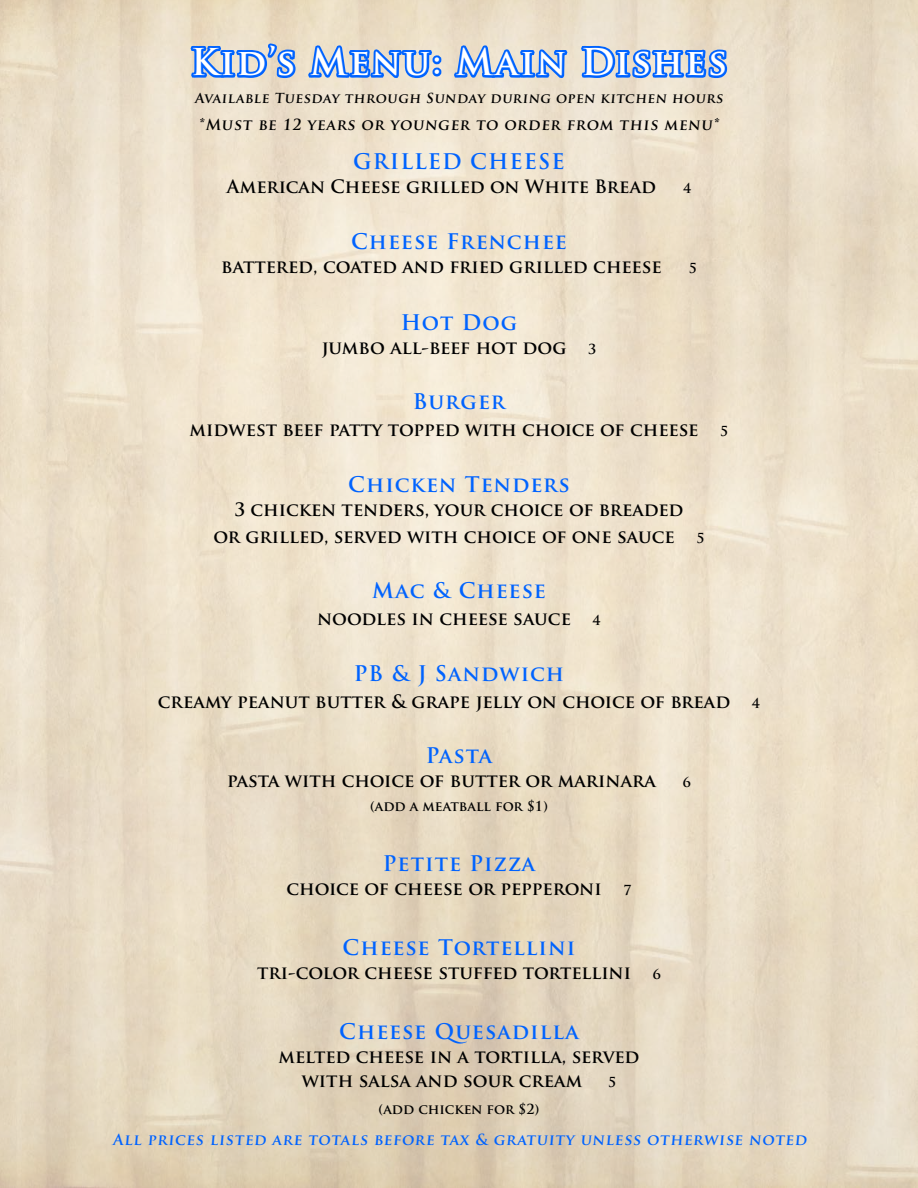
<style>
.page{position:relative;width:918px;height:1188px;background:#fff}
.page>*{position:absolute;margin:0;border:0;box-sizing:border-box;transform-origin:0 0}
.t1{font:700 36px "Trajan Pro";letter-spacing:.05em;color:#fff}
.t2{font:700 21px "Trajan Pro";letter-spacing:.05em;color:#0063ff}
.t3{font:700 18px/27px "Trajan Pro";color:#000;text-align:center}
.t4{font:700 15px "Trajan Pro";letter-spacing:.05em;color:#0063ff}
.t5{font:700 15px "Trajan Pro";letter-spacing:.05em;color:#000}
.t6{font:700 13.5px "Trajan Pro";letter-spacing:.03em;color:#000}
.t7{font:700 13.5px "Trajan Pro";color:#000}
.s1{font-size:13.5px}
</style>
<div class="page">
<img style="left:0;top:0;width:918px;height:1188px">
<svg style="left:189px;top:41px;width:110px;height:162px;background:#d1d0cf"></svg>
<svg style="left:306px;top:0;width:128px;height:386px;background:#e5ded2"></svg>
<div style="left:433px;top:68px;width:8px;height:8px;border:4px solid #0063ff;border-radius:50%"></div>
<div style="left:433px;top:55px;width:8px;height:9px;border:4px solid #0063ff;border-radius:50%"></div>
<svg style="left:452px;top:0;width:117px;height:386px;background:#e3dccf"></svg>
<svg style="left:579px;top:18px;width:151px;height:124px;background:#c8cdd5"></svg>
<h1 class="t1" style="left:191px;top:40px;width:538px">Kid’s Menu: Main Dishes</h1>
<p class="t6" style="left:195px;top:90px;width:531px">Available Tuesday through Sunday during open kitchen hours</p>
<p class="t5" style="left:199px;top:115px;width:523px">*Must be 12 years or younger to order from this menu*</p>
<p class="t2" style="left:353px;top:149px;width:213px">GRILLED CHEESE</p>
<p class="t3" style="left:227px;top:173px;width:431px">American Cheese grilled on White Bread</p>
<p class="t7" style="left:683px;top:180px;width:10px">4</p>
<p class="t2" style="left:351px;top:228px;width:217px">Cheese Frenchee</p>
<p class="t3" style="left:221px;top:253px;width:442px">battered, coated and fried grilled cheese</p>
<p class="t7" style="left:689px;top:259px;width:10px">5</p>
<p class="t2" style="left:401px;top:309px;width:118px">Hot Dog</p>
<p class="t3" style="left:322px;top:334px;width:276px">jumbo all-beef hot dog <span class="s1">3</span></p>
<p class="t2" style="left:413px;top:389px;width:94px">Burger</p>
<p class="t3" style="left:190px;top:416px;width:540px">midwest beef patty topped with choice of cheese <span class="s1">5</span></p>
<p class="t2" style="left:348px;top:471px;width:223px">Chicken Tenders</p>
<p class="t3" style="left:213px;top:496px;width:493px">3 chicken tenders, your choice of breaded<br>or grilled, served with choice of one sauce <span class="s1">5</span></p>
<p class="t2" style="left:372px;top:578px;width:175px">Mac &amp; Cheese</p>
<p class="t3" style="left:317px;top:605px;width:285px">noodles in cheese sauce <span class="s1">4</span></p>
<p class="t2" style="left:354px;top:660px;width:212px">PB &amp; J Sandwich</p>
<p class="t3" style="left:158px;top:688px;width:604px">creamy peanut butter &amp; grape jelly on choice of bread <span class="s1">4</span></p>
<p class="t2" style="left:426px;top:743px;width:68px">Pasta</p>
<p class="t3" style="left:227px;top:767px;width:430px">pasta with choice of butter or marinara</p>
<p class="t7" style="left:683px;top:774px;width:10px">6</p>
<p class="t7" style="left:370px;top:798px;width:179px">(add a meatball for $1)</p>
<p class="t2" style="left:383px;top:851px;width:154px">Petite Pizza</p>
<p class="t3" style="left:287px;top:875px;width:346px">choice of cheese or pepperoni <span class="s1">7</span></p>
<p class="t2" style="left:343px;top:935px;width:234px">Cheese Tortellini</p>
<p class="t3" style="left:257px;top:959px;width:405px">tri-color cheese stuffed tortellini <span class="s1">6</span></p>
<p class="t2" style="left:339px;top:1019px;width:241px">Cheese Quesadilla</p>
<p class="t3" style="left:302px;top:1045px;width:339px;line-height:24px;text-align:left;text-indent:-23px">melted cheese in a tortilla, served with salsa and sour cream</p>
<p class="t7" style="left:608px;top:1074px;width:10px">5</p>
<p class="t7" style="left:379px;top:1101px;width:162px">(add chicken for $2)</p>
<p class="t4" style="left:113px;top:1130px;width:697px">All prices listed are totals before tax &amp; gratuity unless otherwise noted</p>
</div>
